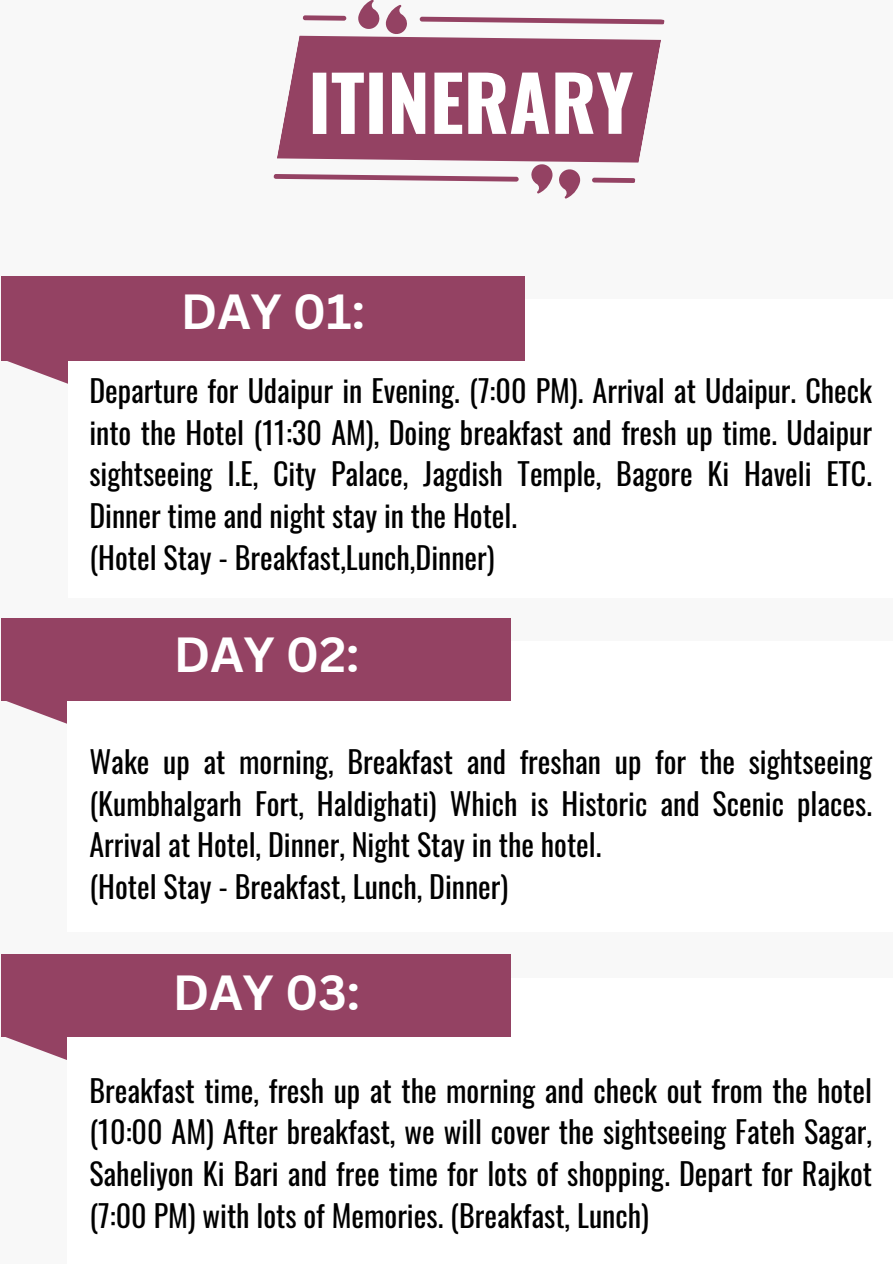
<style>
.page{position:relative;width:893px;height:1264px;background:#fff}
.page>*{position:absolute;margin:0;border:0;box-sizing:border-box;transform-origin:0 0}
.t1{font:700 75.6px "Oswald";color:#fff}
.t2{font:700 48px "Canva Sans";color:#fff}
.t3{font:30px/41.7px "Oswald";color:#000}
</style>
<div class="page">
<div style="left:0;top:0;width:892px;height:1263px;background:#f8f8f8"></div>
<div style="left:281px;top:35px;width:376px;height:128px;background:#944263"></div>
<svg style="left:356px;top:0;width:54px;height:36px"></svg>
<svg style="left:528px;top:162px;width:54px;height:37px"></svg>
<svg style="left:419px;top:16px;width:246px;height:49px"></svg>
<svg style="left:302px;top:15px;width:45px;height:6px"></svg>
<svg style="left:273px;top:133px;width:246px;height:49px"></svg>
<svg style="left:592px;top:177px;width:44px;height:6px"></svg>
<svg style="left:6px;top:360px;width:63px;height:24px"></svg>
<div style="left:69px;top:300px;width:823px;height:297px;background:#fff"></div>
<div style="left:1px;top:275px;width:523px;height:85px;background:#944263"></div>
<svg style="left:5px;top:700px;width:62px;height:24px"></svg>
<div style="left:67px;top:641px;width:825px;height:290px;background:#fff"></div>
<div style="left:1px;top:618px;width:509px;height:82px;background:#944263"></div>
<svg style="left:6px;top:1037px;width:61px;height:23px"></svg>
<div style="left:67px;top:978px;width:825px;height:285px;background:#fff"></div>
<div style="left:1px;top:954px;width:509px;height:83px;background:#944263"></div>
<h1 class="t1" style="left:308px;top:44px;width:327px">ITINERARY</h1>
<h2 class="t2" style="left:181px;top:277px;width:186px">DAY 01:</h2>
<p class="t3" style="left:89px;top:368px;width:784px">Departure for Udaipur in Evening. (7:00 PM). Arrival at Udaipur. Check into the Hotel (11:30 AM), Doing breakfast and fresh up time. Udaipur sightseeing I.E, City Palace, Jagdish Temple, Bagore Ki Haveli ETC.<br>Dinner time and night stay in the Hotel.<br>(Hotel Stay - Breakfast,Lunch,Dinner)</p>
<h2 class="t2" style="left:174px;top:620px;width:187px">DAY 02:</h2>
<p class="t3" style="left:89px;top:739px;width:784px">Wake up at morning, Breakfast and freshan up for the sightseeing (Kumbhalgarh Fort, Haldighati) Which is Historic and Scenic places.<br>Arrival at Hotel, Dinner, Night Stay in the hotel.<br>(Hotel Stay - Breakfast, Lunch, Dinner)</p>
<h2 class="t2" style="left:173px;top:959px;width:189px">DAY 03:</h2>
<p class="t3" style="left:89px;top:1068px;width:784px;text-align:justify">Breakfast time, fresh up at the morning and check out from the hotel (10:00 AM) After breakfast, we will cover the sightseeing Fateh Sagar, Saheliyon Ki Bari and free time for lots of shopping. Depart for Rajkot (7:00 PM) with lots of Memories. (Breakfast, Lunch)</p>
</div>
